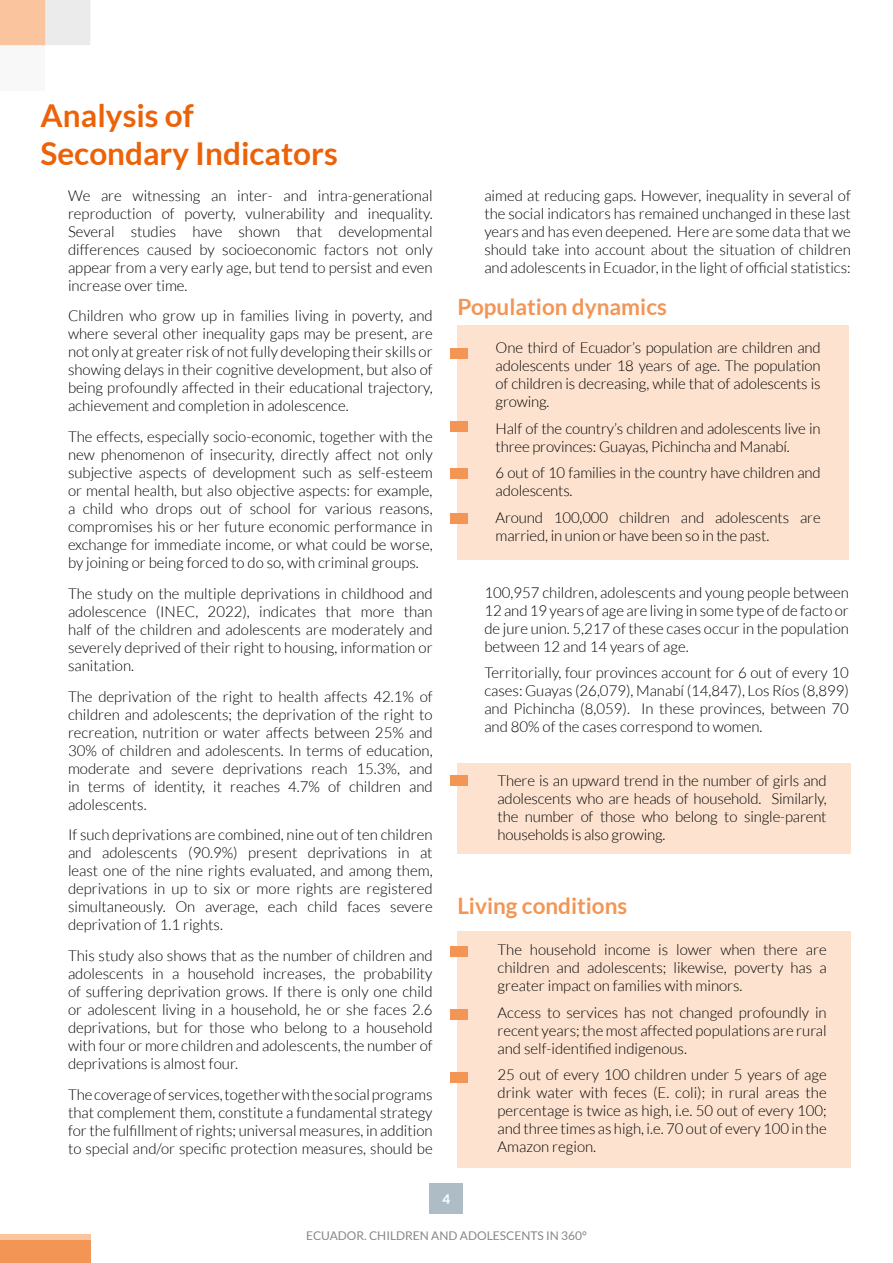
<style>
.page{position:relative;width:893px;height:1263px;background:#fff}
.page>*{position:absolute;margin:0;border:0;box-sizing:border-box;transform-origin:0 0}
.t1{font:700 31.5px/37.8px "Lato";color:#eb6209}
.t2{font:700 22.5px "Lato";color:#f39555}
.t3{font:300 15px/18px "Lato";color:#000;text-align:justify}
.t4{font:700 13.5px "Lato";color:#fff}
.t5{font:12px "Lato";color:#878787}
</style>
<div class="page">
<div style="left:0;top:45px;width:45px;height:45px;background:#f8f8f8"></div>
<svg style="left:0;top:0;width:90px;height:45px;background:#f2d7c4"></svg>
<div style="left:0;top:1240px;width:90px;height:23px;background:#f39555"></div>
<div style="left:0;top:1235px;width:90px;height:5px;background:#fac59e"></div>
<div style="left:430px;top:1183px;width:33px;height:31px;background:#aebcc5"></div>
<div style="left:457px;top:763px;width:394px;height:90px;background:#fde3cf"></div>
<div style="left:457px;top:931px;width:394px;height:237px;background:#fde3cf"></div>
<div style="left:451px;top:775px;width:17px;height:11px;background:#f39555"></div>
<div style="left:451px;top:946px;width:17px;height:11px;background:#f39555"></div>
<div style="left:451px;top:1009px;width:17px;height:10px;background:#f39555"></div>
<div style="left:451px;top:1072px;width:17px;height:11px;background:#f39555"></div>
<div style="left:458px;top:325px;width:391px;height:235px;background:#fde3cf"></div>
<div style="left:450px;top:348px;width:17px;height:11px;background:#f39555"></div>
<div style="left:450px;top:421px;width:17px;height:11px;background:#f39555"></div>
<div style="left:450px;top:468px;width:17px;height:11px;background:#f39555"></div>
<div style="left:450px;top:513px;width:17px;height:11px;background:#f39555"></div>
<h1 class="t1" style="left:41px;top:97px;width:299px">Analysis of<br>Secondary Indicators</h1>
<p class="t3" style="left:68px;top:186px;width:366px">We are witnessing an inter- and intra-generational reproduction of poverty, vulnerability and inequality.<br>Several studies have shown that developmental differences caused by socioeconomic factors not only appear from a very early age, but tend to persist and even increase over time.</p>
<p class="t3" style="left:68px;top:307px;width:366px">Children who grow up in families living in poverty, and where several other inequality gaps may be present, are not only at greater risk of not fully developing their skills or showing delays in their cognitive development, but also of being profoundly affected in their educational trajectory, achievement and completion in adolescence.</p>
<p class="t3" style="left:68px;top:428px;width:366px">The effects, especially socio-economic, together with the new phenomenon of insecurity, directly affect not only subjective aspects of development such as self-esteem or mental health, but also objective aspects: for example, a child who drops out of school for various reasons, compromises his or her future economic performance in exchange for immediate income, or what could be worse, by joining or being forced to do so, with criminal groups.</p>
<p class="t3" style="left:68px;top:585px;width:366px">The study on the multiple deprivations in childhood and adolescence (INEC, 2022), indicates that more than half of the children and adolescents are moderately and severely deprived of their right to housing, information or sanitation.</p>
<p class="t3" style="left:68px;top:687px;width:366px">The deprivation of the right to health affects 42.1% of children and adolescents; the deprivation of the right to recreation, nutrition or water affects between 25% and 30% of children and adolescents. In terms of education, moderate and severe deprivations reach 15.3%, and in terms of identity, it reaches 4.7% of children and adolescents.</p>
<p class="t3" style="left:68px;top:826px;width:366px">If such deprivations are combined, nine out of ten children and adolescents (90.9%) present deprivations in at least one of the nine rights evaluated, and among them, deprivations in up to six or more rights are registered simultaneously. On average, each child faces severe deprivation of 1.1 rights.</p>
<p class="t3" style="left:68px;top:947px;width:366px">This study also shows that as the number of children and adolescents in a household increases, the probability of suffering deprivation grows. If there is only one child or adolescent living in a household, he or she faces 2.6 deprivations, but for those who belong to a household with four or more children and adolescents, the number of deprivations is almost four.</p>
<p class="t3" style="left:68px;top:1086px;width:366px">The coverage of services, together with the social programs that complement them, constitute a fundamental strategy for the fulfillment of rights; universal measures, in addition to special and/or specific protection measures, should be</p>
<p class="t3" style="left:484px;top:186px;width:368px">aimed at reducing gaps. However, inequality in several of the social indicators has remained unchanged in these last years and has even deepened. Here are some data that we should take into account about the situation of children and adolescents in Ecuador, in the light of official statistics:</p>
<h2 class="t2" style="left:457px;top:294px;width:211px">Population dynamics</h2>
<p class="t3" style="left:496px;top:339px;width:327px">One third of Ecuador’s population are children and adolescents under 18 years of age. The population of children is decreasing, while that of adolescents is growing.</p>
<p class="t3" style="left:496px;top:419px;width:327px">Half of the country’s children and adolescents live in three provinces: Guayas, Pichincha and Manabí.</p>
<p class="t3" style="left:496px;top:464px;width:327px">6 out of 10 families in the country have children and adolescents.</p>
<p class="t3" style="left:496px;top:508px;width:327px">Around 100,000 children and adolescents are married, in union or have been so in the past.</p>
<p class="t3" style="left:484px;top:583px;width:366px">100,957 children, adolescents and young people between 12 and 19 years of age are living in some type of de facto or de jure union. 5,217 of these cases occur in the population between 12 and 14 years of age.</p>
<p class="t3" style="left:484px;top:664px;width:366px">Territorially, four provinces account for 6 out of every 10 cases: Guayas (26,079), Manabí (14,847), Los Ríos (8,899) and Pichincha (8,059). In these provinces, between 70 and 80% of the cases correspond to women.</p>
<p class="t3" style="left:497px;top:772px;width:331px">There is an upward trend in the number of girls and adolescents who are heads of household. Similarly, the number of those who belong to single-parent households is also growing.</p>
<h2 class="t2" style="left:457px;top:893px;width:171px">Living conditions</h2>
<p class="t3" style="left:497px;top:941px;width:331px">The household income is lower when there are children and adolescents; likewise, poverty has a greater impact on families with minors.</p>
<p class="t3" style="left:497px;top:1003px;width:331px">Access to services has not changed profoundly in recent years; the most affected populations are rural and self-identified indigenous.</p>
<p class="t3" style="left:497px;top:1066px;width:331px">25 out of every 100 children under 5 years of age drink water with feces (E. coli); in rural areas the percentage is twice as high, i.e. 50 out of every 100; and three times as high, i.e. 70 out of every 100 in the Amazon region.</p>
<p class="t4" style="left:443px;top:1191px;width:9px">4</p>
<p class="t5" style="left:306px;top:1229px;width:282px">ECUADOR. CHILDREN AND ADOLESCENTS IN 360°</p>
</div>
